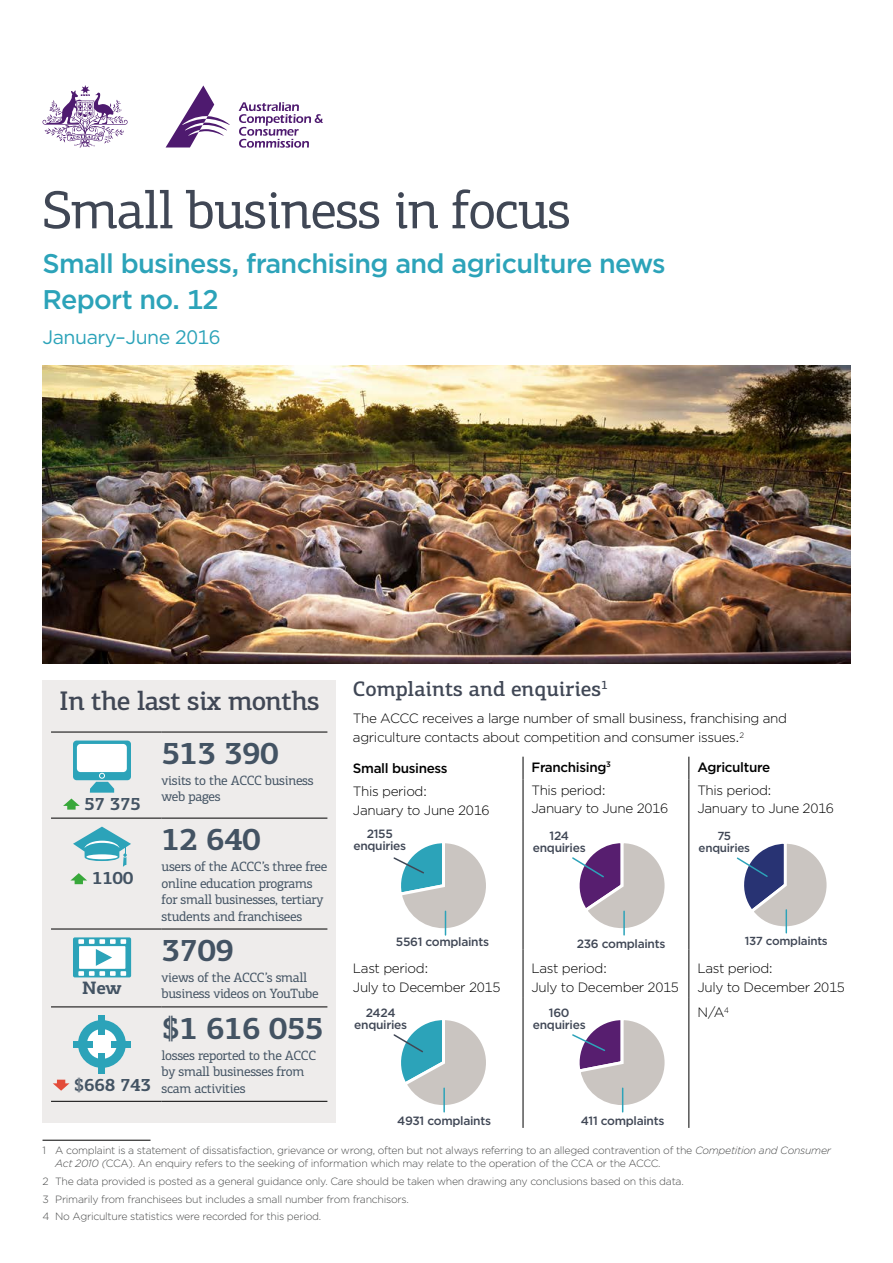
<style>
.page{position:relative;width:893px;height:1263px;background:#fff}
.page>*{position:absolute;margin:0;border:0;box-sizing:border-box;transform-origin:0 0}
._03_title{font:54px "PF Centro Slab Pro";letter-spacing:-.025em;color:#404755}
._01_figures{font:700 31.5px "PF Centro Slab Pro";letter-spacing:-.025em;color:#435363}
._02_subtitle{font:500 27px "Gotham";letter-spacing:-.025em;color:#2ca3b9}
._02_last_6_months{font:500 27px "PF Centro Slab Pro";letter-spacing:-.025em;color:#404755}
._02_heading_1{font:500 21px "PF Centro Slab Pro";color:#404755}
._04_cover_date{font:19.5px "Gotham";letter-spacing:-.025em;color:#2ca3b9}
._01_variation{font:700 18px "PF Centro Slab Pro";letter-spacing:-.025em;color:#435363}
._01_body_text{font:300 13.5px/18.8px "Gotham";letter-spacing:-.025em;color:#000}
._01_text{font:13.5px/16.5px "PF Centro Slab Pro";letter-spacing:-.025em;color:#435363}
._01_body_text-2{font:500 13.5px "Gotham";letter-spacing:-.025em;color:#000}
.t1{font:500 12px/12px "Gotham";letter-spacing:-.025em;color:#404755;text-align:center}
.t2{font:500 11.7px/11.7px "Gotham";letter-spacing:-.025em;color:#404755;text-align:center}
._01_footnote{font:300 10.5px/13.5px "Gotham";letter-spacing:-.025em;color:#4a4b4b}
.s1{font-style:italic}
</style>
<div class="page">
<svg style="left:239px;top:102px;width:84px;height:46px"></svg>
<svg style="left:166px;top:85px;width:64px;height:62px"></svg>
<svg style="left:43px;top:85px;width:85px;height:62px"></svg>
<svg style="left:523px;top:757px;width:1px;height:22px"></svg>
<hr style="left:523px;top:779px;width:1px;height:42px;background:#000">
<hr style="left:523px;top:821px;width:1px;height:128px;background:#000">
<hr style="left:523px;top:949px;width:1px;height:49px;background:#000">
<hr style="left:523px;top:998px;width:1px;height:130px;background:#000">
<svg style="left:689px;top:757px;width:1px;height:22px"></svg>
<hr style="left:689px;top:779px;width:1px;height:42px;background:#000">
<hr style="left:689px;top:821px;width:1px;height:128px;background:#000">
<hr style="left:689px;top:949px;width:1px;height:49px;background:#000">
<hr style="left:689px;top:998px;width:1px;height:130px;background:#000">
<svg style="left:393px;top:843px;width:93px;height:92px"></svg>
<svg style="left:572px;top:843px;width:93px;height:85px"></svg>
<hr style="left:623px;top:911px;width:2px;height:24px;background:#2ca3b9">
<svg style="left:736px;top:843px;width:91px;height:90px"></svg>
<svg style="left:393px;top:1020px;width:93px;height:85px"></svg>
<hr style="left:443px;top:1088px;width:2px;height:24px;background:#2ca3b9">
<svg style="left:572px;top:1020px;width:93px;height:92px"></svg>
<hr style="left:43px;top:1140px;width:108px;height:1px;background:#000">
<div style="left:43px;top:680px;width:293px;height:443px;background:#eeeceb"></div>
<hr style="left:51px;top:732px;width:111px;height:1px;background:#000">
<hr style="left:162px;top:732px;width:165px;height:1px;background:#000">
<hr style="left:51px;top:818px;width:111px;height:1px;background:#000">
<hr style="left:162px;top:818px;width:165px;height:1px;background:#000">
<hr style="left:51px;top:929px;width:111px;height:1px;background:#000">
<hr style="left:162px;top:929px;width:165px;height:1px;background:#000">
<hr style="left:51px;top:1007px;width:111px;height:1px;background:#000">
<hr style="left:162px;top:1007px;width:165px;height:1px;background:#000">
<hr style="left:51px;top:1101px;width:111px;height:1px;background:#000">
<hr style="left:162px;top:1101px;width:165px;height:1px;background:#000">
<div style="left:73px;top:740px;width:58px;height:40px;background:#2ca3b9;border-radius:4px"></div>
<div style="left:77px;top:744px;width:50px;height:28px;background:#fff;border-radius:4px"></div>
<svg style="left:90px;top:773px;width:24px;height:20px"></svg>
<svg style="left:63px;top:798px;width:17px;height:12px"></svg>
<svg style="left:73px;top:827px;width:58px;height:40px"></svg>
<svg style="left:70px;top:873px;width:17px;height:11px"></svg>
<div style="left:73px;top:937px;width:58px;height:40px;background:#2ca3b9;border-radius:2px"></div>
<svg style="left:78px;top:939px;width:48px;height:37px"></svg>
<div style="left:78px;top:1020px;width:48px;height:48px;background:#2ca3b9;border-radius:50%"></div>
<div style="left:87px;top:1029px;width:30px;height:30px;background:#fff;border-radius:50%"></div>
<div style="left:73px;top:1041px;width:20px;height:6px;background:#2ca3b9"></div>
<div style="left:111px;top:1041px;width:20px;height:6px;background:#2ca3b9"></div>
<div style="left:99px;top:1015px;width:6px;height:20px;background:#2ca3b9"></div>
<div style="left:99px;top:1053px;width:6px;height:20px;background:#2ca3b9"></div>
<svg style="left:53px;top:1080px;width:16px;height:11px"></svg>
<img style="left:43px;top:366px;width:807px;height:297px">
<p class="_03_title" style="left:43px;top:177px;width:530px">Small business in focus</p>
<p class="_02_subtitle" style="left:43px;top:246px;width:625px">Small business, franchising and agriculture news</p>
<p class="_02_subtitle" style="left:43px;top:282px;width:178px">Report no. 12</p>
<p class="_04_cover_date" style="left:43px;top:325px;width:180px">January–June 2016</p>
<p class="_02_last_6_months" style="left:59px;top:683px;width:262px">In the last six months</p>
<p class="_01_variation" style="left:84px;top:792px;width:58px">57 375</p>
<p class="_01_variation" style="left:92px;top:866px;width:43px">1100</p>
<p class="_01_variation" style="left:82px;top:976px;width:41px">New</p>
<p class="_01_variation" style="left:74px;top:1073px;width:79px">$668 743</p>
<p class="_01_figures" style="left:162px;top:733px;width:119px">513 390</p>
<p class="_01_text" style="left:162px;top:772px;width:154px">visits to the ACCC business web pages</p>
<p class="_01_figures" style="left:162px;top:819px;width:101px">12 640</p>
<p class="_01_text" style="left:162px;top:858px;width:167px">users of the ACCC’s three free online education programs for small businesses, tertiary students and franchisees</p>
<p class="_01_figures" style="left:162px;top:930px;width:74px">3709</p>
<p class="_01_text" style="left:162px;top:969px;width:158px">views of the ACCC’s small business videos on YouTube</p>
<p class="_01_figures" style="left:162px;top:1008px;width:164px">$1 616 055</p>
<p class="_01_text" style="left:162px;top:1047px;width:156px">losses reported to the ACCC by small businesses from scam activities</p>
<p class="_02_heading_1" style="left:353px;top:676px;width:257px">Complaints and enquiries<sup>1</sup></p>
<p class="_01_body_text" style="left:353px;top:709px;width:436px">The ACCC receives a large number of small business, franchising and agriculture contacts about competition and consumer issues.<sup>2</sup></p>
<p class="_01_body_text-2" style="left:353px;top:760px;width:96px">Small business</p>
<p class="_01_body_text-2" style="left:531px;top:758px;width:81px">Franchising<sup>3</sup></p>
<p class="_01_body_text-2" style="left:697px;top:758px;width:74px">Agriculture</p>
<p class="_01_body_text" style="left:353px;top:782px;width:138px">This period:<br>January to June 2016</p>
<p class="_01_body_text" style="left:531px;top:780px;width:138px">This period:<br>January to June 2016</p>
<p class="_01_body_text" style="left:697px;top:780px;width:138px">This period:<br>January to June 2016</p>
<p class="t1" style="left:353px;top:828px;width:54px">2155 enquiries</p>
<p class="t1" style="left:533px;top:829px;width:54px">124 enquiries</p>
<p class="t2" style="left:699px;top:830px;width:53px">75 enquiries</p>
<p class="t1" style="left:396px;top:936px;width:95px">5561 complaints</p>
<p class="t1" style="left:577px;top:937px;width:90px">236 complaints</p>
<p class="t2" style="left:745px;top:935px;width:84px">137 complaints</p>
<p class="_01_body_text" style="left:353px;top:959px;width:149px">Last period:<br>July to December 2015</p>
<p class="_01_body_text" style="left:531px;top:959px;width:149px">Last period:<br>July to December 2015</p>
<p class="_01_body_text" style="left:697px;top:959px;width:149px">Last period:<br>July to December 2015</p>
<p class="t1" style="left:354px;top:1006px;width:54px">2424 enquiries</p>
<p class="_01_body_text" style="left:697px;top:1003px;width:33px">N/A<sup>4</sup></p>
<p class="t1" style="left:533px;top:1006px;width:54px">160 enquiries</p>
<p class="t1" style="left:397px;top:1114px;width:95px">4931 complaints</p>
<p class="t1" style="left:581px;top:1114px;width:85px">411 complaints</p>
<p class="_01_footnote" style="left:55px;top:1143px;width:777px;text-indent:-13px">1 A complaint is a statement of dissatisfaction, grievance or wrong, often but not always referring to an alleged contravention of the <span class="s1">Competition and Consumer<br>Act 2010 (</span>CCA). An enquiry refers to the seeking of information which may relate to the operation of the CCA or the ACCC.</p>
<p class="_01_footnote" style="left:43px;top:1174px;width:643px">2 The data provided is posted as a general guidance only. Care should be taken when drawing any conclusions based on this data.</p>
<p class="_01_footnote" style="left:43px;top:1192px;width:368px">3 Primarily from franchisees but includes a small number from franchisors.</p>
<p class="_01_footnote" style="left:43px;top:1210px;width:280px">4 No Agriculture statistics were recorded for this period.</p>
</div>
